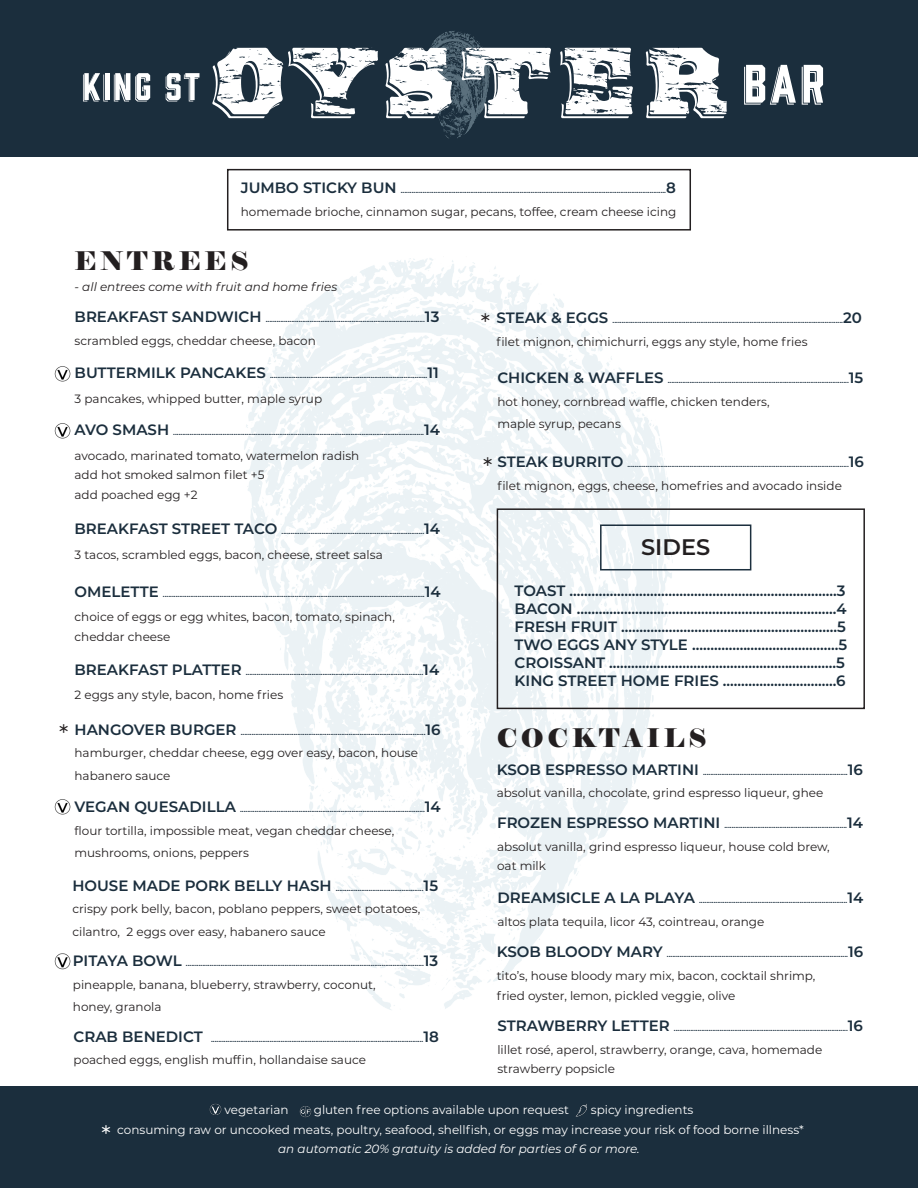
<style>
.page{position:relative;width:918px;height:1188px;background:#fff}
.page>*{position:absolute;margin:0;border:0;box-sizing:border-box;transform-origin:0 0}
.t1{font:25.5px "Elephant";letter-spacing:.15em;color:#231f20}
.t2{font:24px "Montserrat";color:#231f20}
.t3{font:24px "Montserrat";color:#fff}
.t4{font:600 22.5px "Montserrat";color:#231f20}
.t5{font:600 15px "Montserrat";color:#1b2e3d}
.t6{font:12px/22.5px "Montserrat";color:#231f20}
.t7{font:12px "Montserrat";color:#fff}
.t8{font:italic 12px "Montserrat";color:#fff}
.t9{font:italic 12px "Montserrat";color:#231f20}
.t10{font:600 7.5px "Montserrat";color:#1b2e3d}
.s1{font-size:15px}
</style>
<div class="page">
<img style="left:227px;top:168px;width:638px;height:842px">
<div style="left:0;top:1086px;width:918px;height:102px;background:#1b2e3d"></div>
<img style="left:299px;top:1106px;width:13px;height:12px">
<img style="left:209px;top:1103px;width:13px;height:12px">
<img style="left:575px;top:1104px;width:12px;height:13px">
<img style="left:54px;top:799px;width:17px;height:16px">
<img style="left:54px;top:423px;width:17px;height:16px">
<img style="left:54px;top:366px;width:17px;height:16px">
<img style="left:54px;top:953px;width:17px;height:17px">
<div style="left:0;top:0;width:918px;height:157px;background:#1b2e3d"></div>
<img style="left:400px;top:31px;width:118px;height:108px">
<svg style="left:385px;top:48px;width:67px;height:70px"></svg>
<svg style="left:560px;top:48px;width:73px;height:70px"></svg>
<svg style="left:646px;top:48px;width:81px;height:70px"></svg>
<svg style="left:212px;top:47px;width:166px;height:71px"></svg>
<svg style="left:462px;top:47px;width:89px;height:71px"></svg>
<svg style="left:744px;top:65px;width:52px;height:40px"></svg>
<svg style="left:802px;top:65px;width:21px;height:40px"></svg>
<svg style="left:83px;top:73px;width:25px;height:28px"></svg>
<hr style="left:105px;top:73px;width:4px;height:27px;background:#fff">
<svg style="left:114px;top:73px;width:36px;height:28px"></svg>
<svg style="left:166px;top:73px;width:34px;height:28px"></svg>
<div style="left:497px;top:508px;width:368px;height:201px;border:2px solid #231f20"></div>
<div style="left:600px;top:524px;width:151px;height:46px;border:2px solid #1c2f3e"></div>
<div style="left:227px;top:169px;width:464px;height:62px;border:2px solid #231f20"></div>
<p class="t10" style="left:241px;top:185px;width:437px"><span class="s1">JUMBO STICKY BUN</span> .................................................................................................................................................<span class="s1">8</span></p>
<p class="t6" style="left:241px;top:200px;width:437px">homemade brioche, cinnamon sugar, pecans, toffee, cream cheese icing</p>
<p class="t1" style="left:75px;top:245px;width:176px">ENTREES</p>
<p class="t9" style="left:75px;top:279px;width:264px">- all entrees come with fruit and home fries</p>
<p class="t10" style="left:75px;top:314px;width:366px"><span class="s1">BREAKFAST SANDWICH</span> .......................................................................................<span class="s1">13</span></p>
<p class="t6" style="left:75px;top:329px;width:243px">scrambled eggs, cheddar cheese, bacon</p>
<p class="t10" style="left:75px;top:370px;width:366px"><span class="s1">BUTTERMILK PANCAKES</span> ......................................................................................<span class="s1">11</span></p>
<p class="t6" style="left:75px;top:387px;width:249px">3 pancakes, whipped butter, maple syrup</p>
<p class="t10" style="left:75px;top:427px;width:367px"><span class="s1">AVO SMASH</span> .........................................................................................................................................<span class="s1">14</span></p>
<p class="t6" style="left:75px;top:444px;width:286px">avocado, marinated tomato, watermelon radish</p>
<p class="t6" style="left:75px;top:463px;width:192px">add hot smoked salmon filet +5</p>
<p class="t6" style="left:75px;top:483px;width:125px">add poached egg +2</p>
<p class="t10" style="left:75px;top:526px;width:367px"><span class="s1">BREAKFAST STREET TACO</span> ..............................................................................<span class="s1">14</span></p>
<p class="t6" style="left:75px;top:543px;width:310px">3 tacos, scrambled eggs, bacon, cheese, street salsa</p>
<p class="t10" style="left:75px;top:589px;width:368px"><span class="s1">OMELETTE</span> ...............................................................................................................................................<span class="s1">14</span></p>
<p class="t6" style="left:75px;top:605px;width:322px">choice of eggs or egg whites, bacon, tomato, spinach,</p>
<p class="t6" style="left:75px;top:625px;width:97px">cheddar cheese</p>
<p class="t10" style="left:75px;top:667px;width:366px"><span class="s1">BREAKFAST PLATTER</span> .................................................................................................<span class="s1">14</span></p>
<p class="t6" style="left:75px;top:683px;width:210px">2 eggs any style, bacon, home fries</p>
<p class="t10" style="left:75px;top:727px;width:368px"><span class="s1">HANGOVER BURGER</span> .....................................................................................................<span class="s1">16</span></p>
<p class="t6" style="left:75px;top:742px;width:345px">hamburger, cheddar cheese, egg over easy, bacon, house habanero sauce</p>
<p class="t10" style="left:75px;top:804px;width:368px"><span class="s1">VEGAN QUESADILLA</span> .....................................................................................................<span class="s1">14</span></p>
<p class="t6" style="left:75px;top:819px;width:321px">flour tortilla, impossible meat, vegan cheddar cheese,</p>
<p class="t6" style="left:75px;top:841px;width:176px">mushrooms, onions, peppers</p>
<p class="t10" style="left:72px;top:883px;width:367px"><span class="s1">HOUSE MADE PORK BELLY HASH</span> ................................................<span class="s1">15</span></p>
<p class="t6" style="left:72px;top:898px;width:349px">crispy pork belly, bacon, poblano peppers, sweet potatoes, cilantro, 2 eggs over easy, habanero sauce</p>
<p class="t2" style="left:59px;top:717px;width:11px">*</p>
<p class="t10" style="left:73px;top:958px;width:367px"><span class="s1">PITAYA BOWL</span> ..................................................................................................................................<span class="s1">13</span></p>
<p class="t6" style="left:73px;top:973px;width:304px">pineapple, banana, blueberry, strawberry, coconut,</p>
<p class="t6" style="left:73px;top:995px;width:90px">honey, granola</p>
<p class="t10" style="left:74px;top:1034px;width:367px"><span class="s1">CRAB BENEDICT</span> ....................................................................................................................<span class="s1">18</span></p>
<p class="t6" style="left:74px;top:1048px;width:294px">poached eggs, english muffin, hollandaise sauce</p>
<p class="t10" style="left:496px;top:315px;width:367px"><span class="s1">STEAK &amp; EGGS</span> ..............................................................................................................................<span class="s1">20</span></p>
<p class="t6" style="left:496px;top:330px;width:313px">filet mignon, chimichurri, eggs any style, home fries</p>
<p class="t2" style="left:481px;top:306px;width:11px">*</p>
<p class="t10" style="left:497px;top:375px;width:367px"><span class="s1">CHICKEN &amp; WAFFLES</span> ...................................................................................................<span class="s1">15</span></p>
<p class="t6" style="left:497px;top:390px;width:274px">hot honey, cornbread waffle, chicken tenders,</p>
<p class="t6" style="left:497px;top:413px;width:125px">maple syrup, pecans</p>
<p class="t10" style="left:497px;top:459px;width:368px"><span class="s1">STEAK BURRITO</span> .........................................................................................................................<span class="s1">16</span></p>
<p class="t6" style="left:497px;top:474px;width:346px">filet mignon, eggs, cheese, homefries and avocado inside</p>
<p class="t2" style="left:483px;top:450px;width:11px">*</p>
<p class="t4" style="left:641px;top:531px;width:71px">SIDES</p>
<p class="t5" style="left:515px;top:580px;width:333px">TOAST .........................................................................3</p>
<p class="t5" style="left:515px;top:598px;width:334px">BACON .......................................................................4</p>
<p class="t5" style="left:515px;top:616px;width:333px">FRESH FRUIT ...........................................................5</p>
<p class="t5" style="left:515px;top:634px;width:334px">TWO EGGS ANY STYLE ........................................5</p>
<p class="t5" style="left:515px;top:652px;width:332px">CROISSANT ..............................................................5</p>
<p class="t5" style="left:515px;top:670px;width:333px">KING STREET HOME FRIES ...............................6</p>
<p class="t1" style="left:497px;top:722px;width:212px">COCKTAILS</p>
<p class="t10" style="left:497px;top:767px;width:368px"><span class="s1">KSOB ESPRESSO MARTINI</span> ...............................................................................<span class="s1">16</span></p>
<p class="t6" style="left:497px;top:781px;width:328px">absolut vanilla, chocolate, grind espresso liqueur, ghee</p>
<p class="t10" style="left:497px;top:820px;width:367px"><span class="s1">FROZEN ESPRESSO MARTINI</span> ...................................................................<span class="s1">14</span></p>
<p class="t6" style="left:497px;top:835px;width:334px">absolut vanilla, grind espresso liqueur, house cold brew,</p>
<p class="t6" style="left:497px;top:854px;width:50px">oat milk</p>
<p class="t10" style="left:497px;top:895px;width:367px"><span class="s1">DREAMSICLE A LA PLAYA</span> .................................................................................<span class="s1">14</span></p>
<p class="t6" style="left:497px;top:910px;width:269px">altos plata tequila, licor 43, cointreau, orange</p>
<p class="t10" style="left:497px;top:950px;width:368px"><span class="s1">KSOB BLOODY MARY</span> ...................................................................................................<span class="s1">16</span></p>
<p class="t6" style="left:497px;top:964px;width:320px">tito’s, house bloody mary mix, bacon, cocktail shrimp,</p>
<p class="t6" style="left:497px;top:984px;width:240px">fried oyster, lemon, pickled veggie, olive</p>
<p class="t10" style="left:497px;top:1023px;width:367px"><span class="s1">STRAWBERRY LETTER</span> ...............................................................................................<span class="s1">16</span></p>
<p class="t6" style="left:497px;top:1038px;width:326px">lillet rosé, aperol, strawberry, orange, cava, homemade</p>
<p class="t6" style="left:497px;top:1057px;width:119px">strawberry popsicle</p>
<p class="t7" style="left:224px;top:1102px;width:66px">vegetarian</p>
<p class="t7" style="left:314px;top:1102px;width:257px">gluten free options available upon request</p>
<p class="t7" style="left:591px;top:1102px;width:104px">spicy ingredients</p>
<p class="t7" style="left:117px;top:1121px;width:688px">consuming raw or uncooked meats, poultry, seafood, shellfish, or eggs may increase your risk of food borne illness*</p>
<p class="t8" style="left:278px;top:1141px;width:363px">an automatic 20% gratuity is added for parties of 6 or more.</p>
<p class="t3" style="left:101px;top:1118px;width:11px">*</p>
</div>
